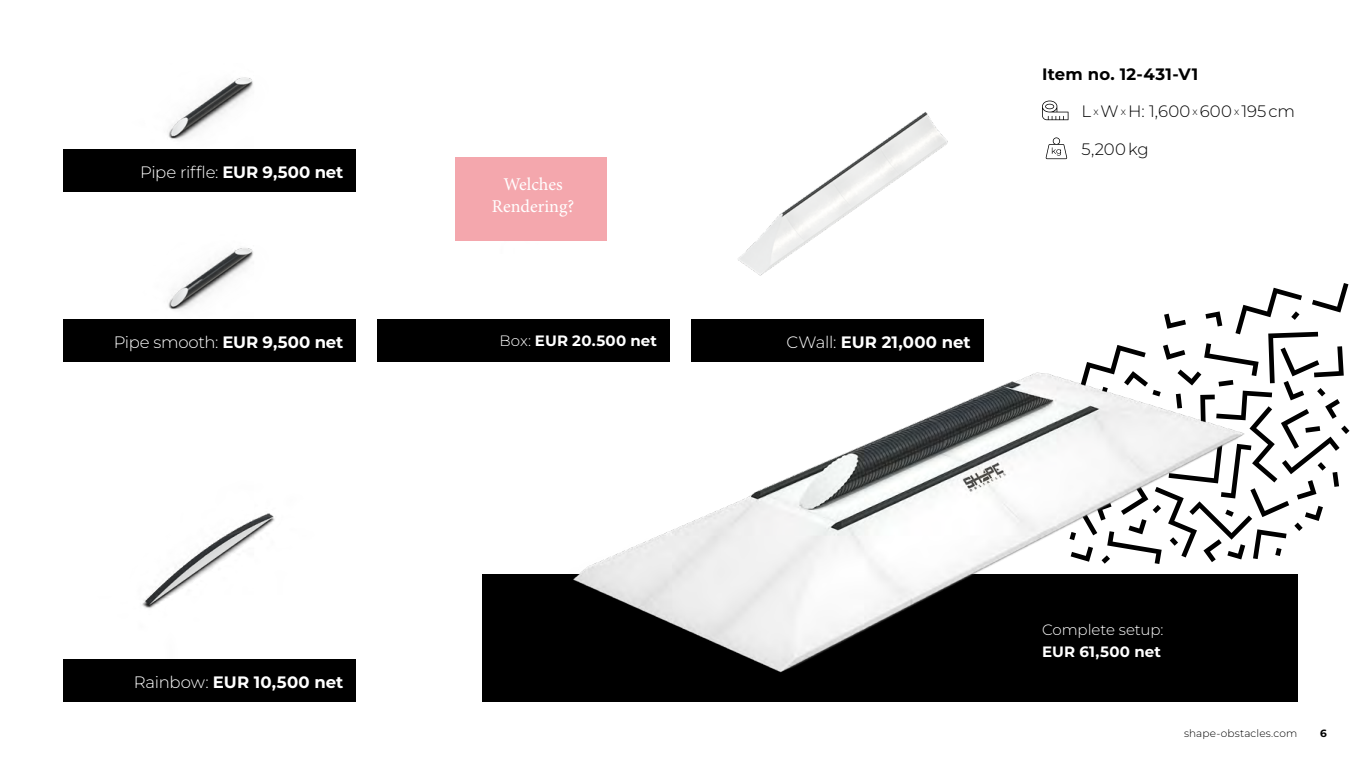
<style>
.page{position:relative;width:1361px;height:766px;background:#fff}
.page>*{position:absolute;margin:0;border:0;box-sizing:border-box;transform-origin:0 0}
.t1{font:18px/21.6px "Minion Pro";color:#fff;text-align:center}
.t2{font:300 16.5px "Montserrat";letter-spacing:-.02em;color:#fff}
.t3{font:700 16.5px "Montserrat";letter-spacing:.005em;color:#fff}
.t4{font:300 16.5px "Montserrat";letter-spacing:.01em;color:#000}
.t5{font:700 16.5px "Montserrat";letter-spacing:.015em;color:#000}
.t6{font:700 15px "Montserrat";letter-spacing:.01em;color:#fff}
.t7{font:300 15px "Montserrat";letter-spacing:-.01em;color:#fff}
.t8{font:300 10.5px "Montserrat";letter-spacing:.01em;color:#000}
.t9{font:700 10.5px "Montserrat";color:#000}
.s1{font-weight:700}
.s2{font-weight:300}
.s3{font-size:9.6px}
</style>
<div class="page">
<svg style="left:1164px;top:283px;width:185px;height:248px"></svg>
<img style="left:168px;top:248px;width:86px;height:62px">
<img style="left:142px;top:513px;width:133px;height:96px">
<div style="left:64px;top:659px;width:292px;height:43px;background:#000"></div>
<img style="left:167px;top:77px;width:86px;height:63px">
<div style="left:64px;top:319px;width:292px;height:42px;background:#000"></div>
<div style="left:377px;top:319px;width:293px;height:42px;background:#000"></div>
<img style="left:738px;top:112px;width:210px;height:164px">
<div style="left:691px;top:319px;width:292px;height:42px;background:#000"></div>
<div style="left:64px;top:149px;width:292px;height:42px;background:#000"></div>
<svg style="left:1042px;top:101px;width:26px;height:19px"></svg>
<svg style="left:1045px;top:137px;width:22px;height:22px"></svg>
<div style="left:455px;top:157px;width:152px;height:84px;background:#f4a7ad"></div>
<img style="left:482px;top:344px;width:815px;height:358px">
<p class="t2" style="left:140px;top:161px;width:205px">Pipe riffle: <span class="s1">EUR 9,500 net</span></p>
<p class="t1" style="left:492px;top:174px;width:84px">Welches<br>Rendering?</p>
<p class="t2" style="left:114px;top:331px;width:231px">Pipe smooth: <span class="s1">EUR 9,500 net</span></p>
<p class="t6" style="left:499px;top:331px;width:159px"><span class="s2">Box:</span> EUR 20.500 net</p>
<p class="t3" style="left:786px;top:331px;width:186px"><span class="s2">CWall:</span> EUR 21,000 net</p>
<p class="t5" style="left:1042px;top:63px;width:158px">Item no. 12-431-V1</p>
<p class="t4" style="left:1081px;top:100px;width:215px">L <span class="s3">X</span> W <span class="s3">X</span> H: 1,600 <span class="s3">X</span> 600 <span class="s3">X</span> 195 cm</p>
<p class="t4" style="left:1081px;top:138px;width:69px">5,200 kg</p>
<p class="t3" style="left:134px;top:671px;width:211px"><span class="s2">Rainbow:</span> EUR 10,500 net</p>
<p class="t7" style="left:1042px;top:619px;width:123px">Complete setup:</p>
<p class="t6" style="left:1042px;top:641px;width:120px">EUR 61,500 net</p>
<p class="t8" style="left:1184px;top:726px;width:115px">shape-obstacles.com</p>
<p class="t9" style="left:1320px;top:725px;width:8px">6</p>
</div>
